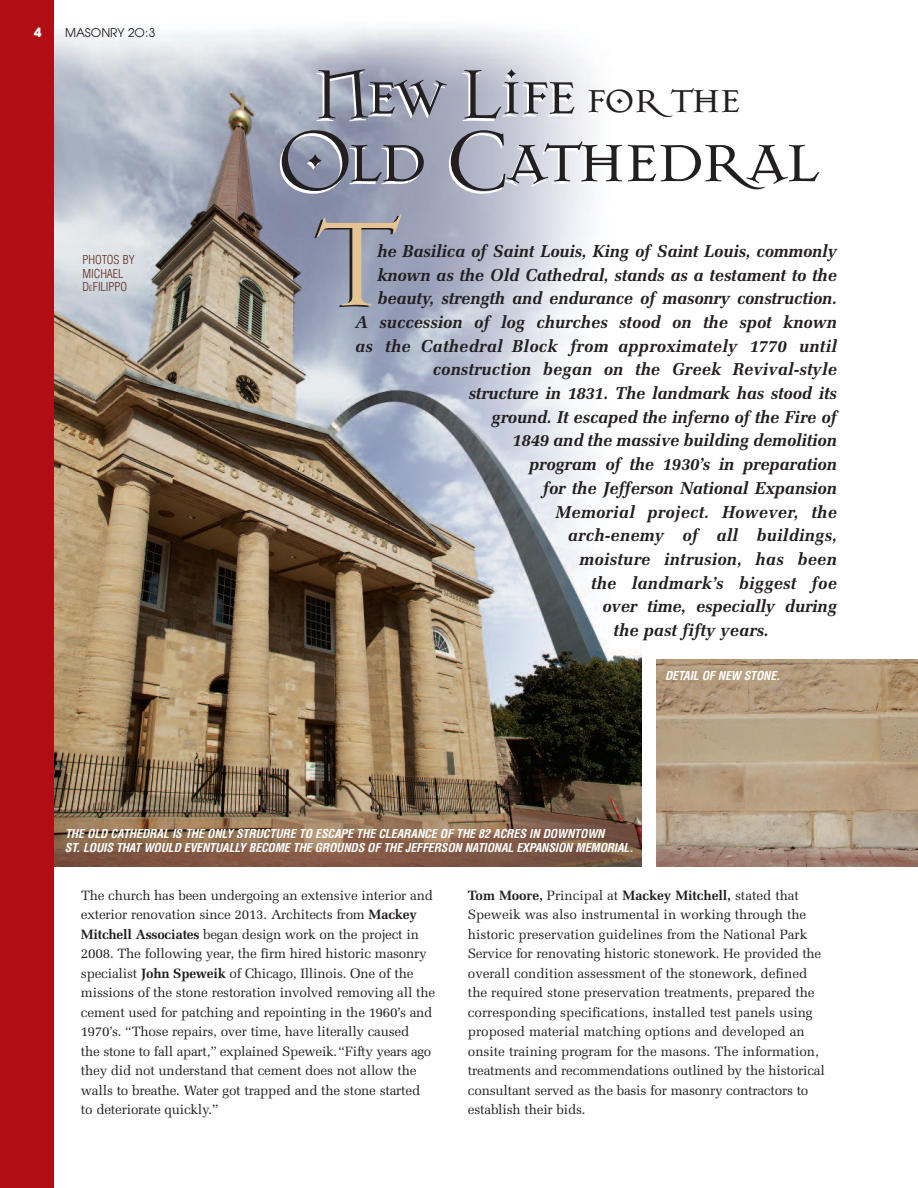
<style>
.page{position:relative;width:918px;height:1188px;background:#fff}
.page>*{position:absolute;margin:0;border:0;box-sizing:border-box;transform-origin:0 0}
.t1{font:132px "Ghost Rider";color:#231f20}
.t2{font:81px "Ghost Rider";letter-spacing:-.055em;color:#231f20}
.t3{font:49.5px "Ghost Rider";letter-spacing:-.055em;color:#231f20}
.t4{font:italic 700 17.25px "Melior";letter-spacing:-.01em;color:#231f20}
.t5{font:italic 700 17.25px "Melior";letter-spacing:.01em;color:#231f20}
.t6{font:13.5px/19.5px "Melior";letter-spacing:-.015em;color:#231f20}
.t7{font:700 12.75px "Avant Garde";color:#fff}
.t8{font:italic 700 condensed 12px/14.2px "Helvetica";letter-spacing:-.015em;color:#fff}
.t9{font:300 condensed 12px "Helvetica";letter-spacing:-.005em;color:#602920}
.t10{font:12px "Avant Garde";color:#231f20}
.t11{font:300 condensed 7.5px "Helvetica";color:#602920}
.s1{font-size:76.5px}
.s2{font-size:70.5px}
.s3{font-size:93px}
.s4{font-weight:700}
</style>
<div class="page">
<img style="left:54px;top:27px;width:588px;height:839px">
<div style="left:0;top:0;width:54px;height:1188px;background:#b00d15"></div>
<img style="left:656px;top:659px;width:262px;height:208px">
<p class="t7" style="left:34px;top:28px;width:9px">4</p>
<p class="t10" style="left:65px;top:26px;width:92px">MASONRY 2O:3</p>
<p class="t9" style="left:83px;top:253px;width:54px">PHOTOS BY</p>
<p class="t11" style="left:89px;top:284px;width:5px">E</p>
<p class="t9" style="left:83px;top:266px;width:43px">MICHAEL</p>
<p class="t9" style="left:83px;top:280px;width:46px">D FILIPPO</p>
<h3 class="t3" style="left:312px;top:68px;width:431px"><span class="s1">N</span><span class="s2">ew</span> <span class="s1">L</span><span class="s2">ife</span> for the</h3>
<h2 class="t2" style="left:274px;top:109px;width:548px"><span class="s3">O</span>ld <span class="s3">C</span>athedral</h2>
<h1 class="t1" style="left:312px;top:188px;width:87px">T</h1>
<p class="t4" style="left:377px;top:241px;width:461px">he Basilica of Saint Louis, King of Saint Louis, commonly</p>
<p class="t4" style="left:377px;top:265px;width:461px">known as the Old Cathedral, stands as a testament to the</p>
<p class="t4" style="left:377px;top:288px;width:461px">beauty, strength and endurance of masonry construction.</p>
<p class="t4" style="left:355px;top:312px;width:483px">A succession of log churches stood on the spot known</p>
<p class="t5" style="left:355px;top:336px;width:483px">as the Cathedral Block from approximately 1770 until</p>
<p class="t4" style="left:433px;top:359px;width:406px">construction began on the Greek Revival-style</p>
<p class="t4" style="left:469px;top:383px;width:370px">structure in 1831. The landmark has stood its</p>
<p class="t4" style="left:492px;top:407px;width:347px">ground. It escaped the inferno of the Fire of</p>
<p class="t4" style="left:513px;top:430px;width:326px">1849 and the massive building demolition</p>
<p class="t4" style="left:529px;top:454px;width:309px">program of the 1930’s in preparation</p>
<p class="t4" style="left:543px;top:478px;width:296px">for the Jefferson National Expansion</p>
<p class="t5" style="left:556px;top:502px;width:283px">Memorial project. However, the</p>
<p class="t5" style="left:568px;top:525px;width:271px">arch-enemy of all buildings,</p>
<p class="t5" style="left:580px;top:549px;width:259px">moisture intrusion, has been</p>
<p class="t5" style="left:591px;top:573px;width:247px">the landmark’s biggest foe</p>
<p class="t4" style="left:602px;top:596px;width:236px">over time, especially during</p>
<p class="t4" style="left:614px;top:620px;width:157px">the past fifty years.</p>
<p class="t8" style="left:665px;top:669px;width:117px">DETAIL OF NEW STONE.</p>
<p class="t8" style="left:65px;top:827px;width:570px">THE OLD CATHEDRAL IS THE ONLY STRUCTURE TO ESCAPE THE CLEARANCE OF THE 82 ACRES IN DOWNTOWN<br>ST. LOUIS THAT WOULD EVENTUALLY BECOME THE GROUNDS OF THE JEFFERSON NATIONAL EXPANSION MEMORIAL.</p>
<p class="t6" style="left:81px;top:886px;width:356px">The church has been undergoing an extensive interior and exterior renovation since 2013. Architects from <span class="s4">Mackey Mitchell Associates</span> began design work on the project in 2008. The following year, the firm hired historic masonry specialist <span class="s4">John Speweik</span> of Chicago, Illinois. One of the missions of the stone restoration involved removing all the cement used for patching and repointing in the 1960’s and 1970’s. “Those repairs, over time, have literally caused<br>the stone to fall apart,” explained Speweik.“Fifty years ago they did not understand that cement does not allow the walls to breathe. Water got trapped and the stone started to deteriorate quickly.”</p>
<p class="t6" style="left:468px;top:886px;width:359px"><span class="s4">Tom Moore,</span> Principal at <span class="s4">Mackey Mitchell,</span> stated that Speweik was also instrumental in working through the historic preservation guidelines from the National Park Service for renovating historic stonework. He provided the overall condition assessment of the stonework, defined the required stone preservation treatments, prepared the corresponding specifications, installed test panels using proposed material matching options and developed an onsite training program for the masons. The information, treatments and recommendations outlined by the historical consultant served as the basis for masonry contractors to establish their bids.</p>
</div>
